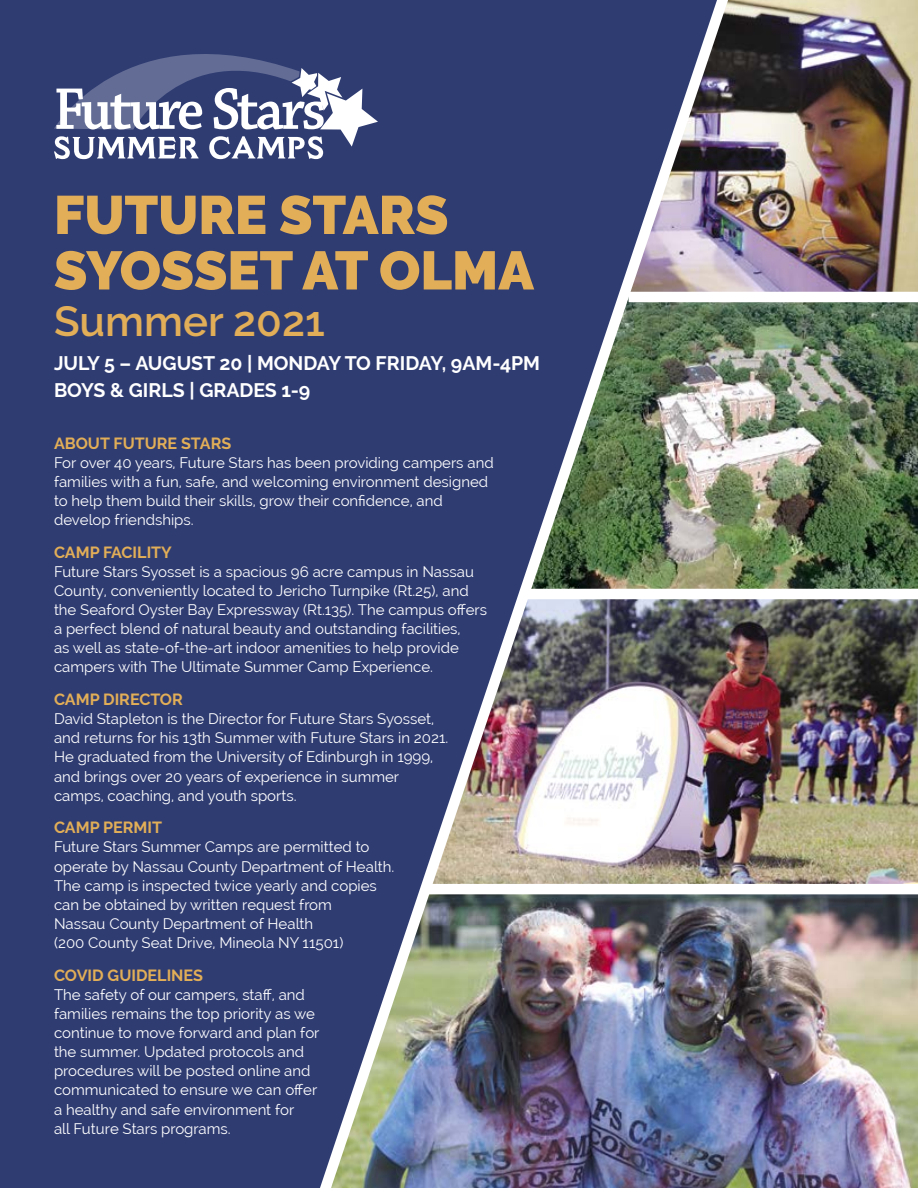
<style>
.page{position:relative;width:918px;height:1188px;background:#fff}
.page>*{position:absolute;margin:0;border:0;box-sizing:border-box;transform-origin:0 0}
.t1{font:900 54px/55.5px "Raleway";color:#e2ae57}
.t2{font:600 42px "Raleway";color:#e2ae57}
.t3{font:700 19.5px "Raleway";color:#fff}
.t4{font:700 16.2px "Raleway";color:#e2ae57}
.t5{font:15px/19.2px "Raleway";color:#fff}
</style>
<div class="page">
<img style="left:740px;top:302px;width:178px;height:287px">
<img style="left:740px;top:894px;width:178px;height:294px">
<img style="left:740px;top:599px;width:178px;height:285px">
<img style="left:740px;top:0;width:178px;height:292px">
<div style="left:0;top:0;width:308px;height:1188px;background:#2f3c72"></div>
<img style="left:308px;top:0;width:432px;height:1188px">
<div style="left:629px;top:292px;width:289px;height:10px;background:#fff"></div>
<div style="left:524px;top:589px;width:394px;height:10px;background:#fff"></div>
<div style="left:423px;top:884px;width:495px;height:10px;background:#fff"></div>
<svg style="left:54px;top:10px;width:324px;height:149px"></svg>
<p class="t1" style="left:54px;top:187px;width:482px">FUTURE STARS<br>SYOSSET AT OLMA</p>
<p class="t2" style="left:54px;top:297px;width:272px">Summer 2021</p>
<p class="t3" style="left:54px;top:352px;width:488px">JULY 5 – AUGUST 20 | MONDAY TO FRIDAY, 9AM-4PM</p>
<p class="t3" style="left:54px;top:379px;width:258px">BOYS &amp; GIRLS | GRADES 1-9</p>
<p class="t4" style="left:54px;top:434px;width:179px">ABOUT FUTURE STARS</p>
<p class="t5" style="left:54px;top:453px;width:441px">For over 40 years, Future Stars has been providing campers and families with a fun, safe, and welcoming environment designed to help them build their skills, grow their confidence, and develop friendships.</p>
<p class="t4" style="left:54px;top:543px;width:119px">CAMP FACILITY</p>
<p class="t5" style="left:54px;top:562px;width:435px">Future Stars Syosset is a spacious 96 acre campus in Nassau County, conveniently located to Jericho Turnpike (Rt.25), and the Seaford Oyster Bay Expressway (Rt.135). The campus offers a perfect blend of natural beauty and outstanding facilities,<br>as well as state-of-the-art indoor amenities to help provide campers with The Ultimate Summer Camp Experience.</p>
<p class="t4" style="left:54px;top:690px;width:130px">CAMP DIRECTOR</p>
<p class="t5" style="left:54px;top:709px;width:396px">David Stapleton is the Director for Future Stars Syosset, and returns for his 13th Summer with Future Stars in 2021.<br>He graduated from the University of Edinburgh in 1999, and brings over 20 years of experience in summer camps, coaching, and youth sports.</p>
<p class="t4" style="left:54px;top:818px;width:110px">CAMP PERMIT</p>
<p class="t5" style="left:54px;top:837px;width:342px">Future Stars Summer Camps are permitted to operate by Nassau County Department of Health.<br>The camp is inspected twice yearly and copies can be obtained by written request from<br>Nassau County Department of Health<br>(200 County Seat Drive, Mineola NY 11501)</p>
<p class="t4" style="left:54px;top:966px;width:150px">COVID GUIDELINES</p>
<p class="t5" style="left:54px;top:985px;width:267px">The safety of our campers, staff, and families remains the top priority as we continue to move forward and plan for the summer. Updated protocols and procedures will be posted online and communicated to ensure we can offer a healthy and safe environment for<br>all Future Stars programs.</p>
</div>
